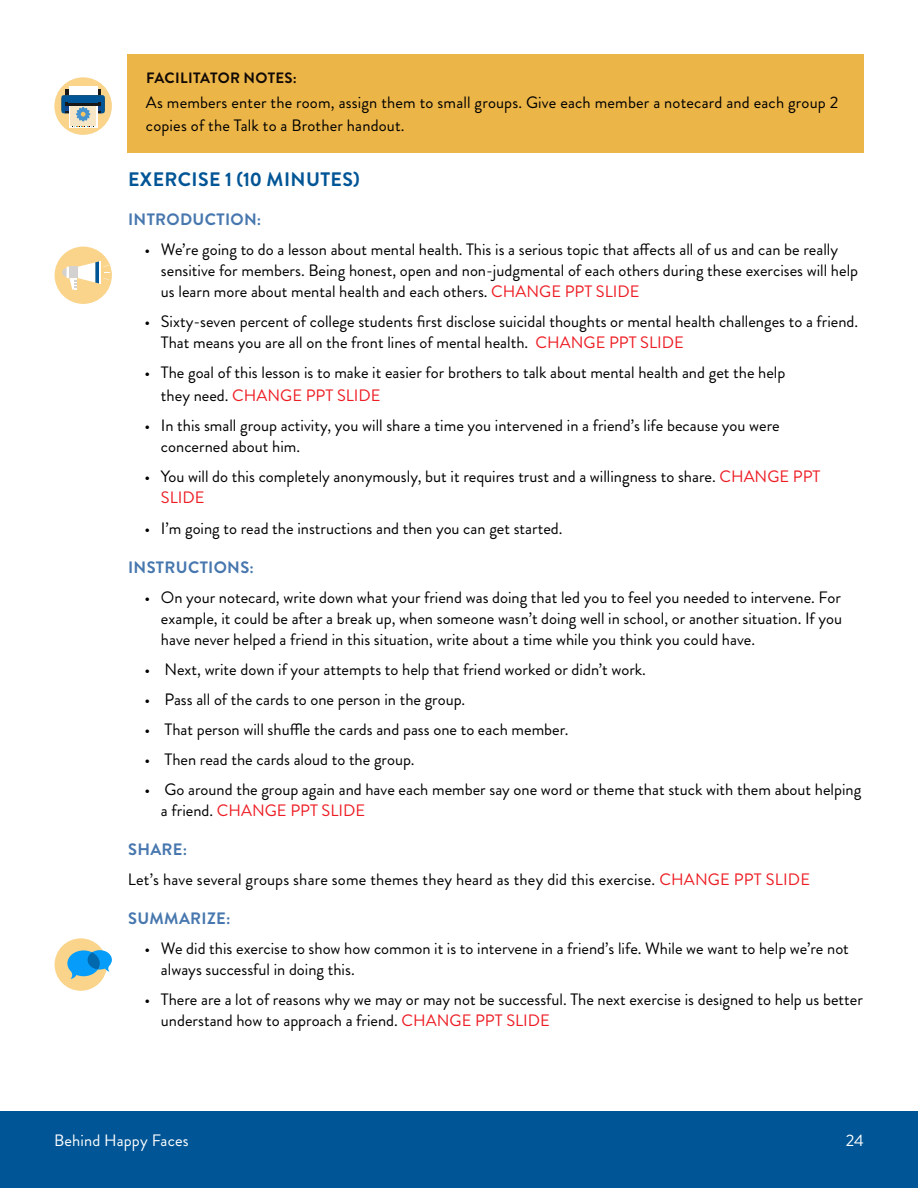
<style>
.page{position:relative;width:918px;height:1188px;background:#fff}
.page>*{position:absolute;margin:0;border:0;box-sizing:border-box;transform-origin:0 0}
.t1{font:700 19.5px "Brandon Grotesque";letter-spacing:.02em;color:#005596}
.t2{font:16.5px/21px "Brandon Grotesque";color:#000}
.t3{font:700 16.5px "Brandon Grotesque";letter-spacing:.02em;color:#4777ae}
.t4{font:16.5px "Brandon Grotesque";letter-spacing:.01em;color:#fff}
.t5{font:700 15px "Brandon Grotesque";letter-spacing:.02em;color:#100906}
.s1{color:#ed1d24}
.s2{font-weight:700;color:#4777ae}
</style>
<div class="page">
<div style="left:0;top:1111px;width:918px;height:77px;background:#005596"></div>
<div style="left:55px;top:247px;width:57px;height:57px;background:#f9d48a;border-radius:50%"></div>
<svg style="left:62px;top:268px;width:9px;height:9px"></svg>
<div style="left:67px;top:267px;width:11px;height:11px;background:#fff"></div>
<svg style="left:69px;top:261px;width:41px;height:29px"></svg>
<div style="left:55px;top:938px;width:52px;height:53px;background:#f9d48a;border-radius:50%"></div>
<svg style="left:67px;top:950px;width:45px;height:29px"></svg>
<div style="left:128px;top:54px;width:736px;height:99px;background:#ecb548"></div>
<div style="left:55px;top:77px;width:57px;height:58px;background:#f9d48a;border-radius:50%"></div>
<div style="left:62px;top:95px;width:43px;height:18px;background:#005596;border-radius:2px"></div>
<svg style="left:65px;top:106px;width:36px;height:5px"></svg>
<hr style="left:65px;top:111px;width:36px;height:2px;background:#181818">
<svg style="left:69px;top:106px;width:28px;height:22px"></svg>
<div style="left:71px;top:101px;width:25px;height:25px;background:#f6e6c6"></div>
<svg style="left:72px;top:107px;width:22px;height:21px"></svg>
<svg style="left:65px;top:89px;width:36px;height:6px"></svg>
<div style="left:69px;top:86px;width:28px;height:9px;background:#fff"></div>
<hr style="left:65px;top:103px;width:36px;height:3px;background:#181818">
<hr style="left:68px;top:100px;width:30px;height:3px;background:#005596">
<p class="t5" style="left:146px;top:67px;width:152px">FACILITATOR NOTES:</p>
<p class="t2" style="left:146px;top:91px;width:694px;line-height:22.5px">As members enter the room, assign them to small groups. Give each member a notecard and each group 2 copies of the Talk to a Brother handout.</p>
<p class="t1" style="left:128px;top:166px;width:233px">EXERCISE 1 (10 MINUTES)</p>
<p class="t3" style="left:128px;top:208px;width:135px">INTRODUCTION:</p>
<p class="t2" style="left:161px;top:239px;width:699px;text-indent:-17px">• We’re going to do a lesson about mental health. This is a serious topic that affects all of us and can be really sensitive for members. Being honest, open and non-judgmental of each others during these exercises will help us learn more about mental health and each others. <span class="s1">CHANGE PPT SLIDE</span></p>
<p class="t2" style="left:161px;top:311px;width:699px;text-indent:-16px">• Sixty-seven percent of college students first disclose suicidal thoughts or mental health challenges to a friend.<br>That means you are all on the front lines of mental health. <span class="s1">CHANGE PPT SLIDE</span></p>
<p class="t2" style="left:161px;top:361px;width:626px;line-height:22.5px;text-indent:-16px">• The goal of this lesson is to make it easier for brothers to talk about mental health and get the help they need. <span class="s1">CHANGE PPT SLIDE</span></p>
<p class="t2" style="left:161px;top:415px;width:620px;text-indent:-16px">• In this small group activity, you will share a time you intervened in a friend’s life because you were concerned about him.</p>
<p class="t2" style="left:161px;top:466px;width:661px;text-indent:-16px">• You will do this completely anonymously, but it requires trust and a willingness to share. <span class="s1">CHANGE PPT<br>SLIDE</span></p>
<p class="t2" style="left:144px;top:518px;width:420px">• I’m going to read the instructions and then you can get started.</p>
<p class="t3" style="left:128px;top:556px;width:127px">INSTRUCTIONS:</p>
<p class="t2" style="left:161px;top:587px;width:683px;text-align:justify;text-indent:-17px">• On your notecard, write down what your friend was doing that led you to feel you needed to intervene. For example, it could be after a break up, when someone wasn’t doing well in school, or another situation. If you have never helped a friend in this situation, write about a time while you think you could have.</p>
<p class="t2" style="left:144px;top:659px;width:503px">• Next, write down if your attempts to help that friend worked or didn’t work.</p>
<p class="t2" style="left:144px;top:689px;width:322px">• Pass all of the cards to one person in the group.</p>
<p class="t2" style="left:144px;top:719px;width:426px">• That person will shuffle the cards and pass one to each member.</p>
<p class="t2" style="left:144px;top:749px;width:272px">• Then read the cards aloud to the group.</p>
<p class="t2" style="left:161px;top:779px;width:702px;text-indent:-16px">• Go around the group again and have each member say one word or theme that stuck with them about helping a friend. <span class="s1">CHANGE PPT SLIDE</span></p>
<p class="t2" style="left:128px;top:835px;width:684px;line-height:30px"><span class="s2">SHARE:<br></span>Let’s have several groups share some themes they heard as they did this exercise. <span class="s1">CHANGE PPT SLIDE</span></p>
<p class="t3" style="left:128px;top:907px;width:104px">SUMMARIZE:</p>
<p class="t2" style="left:161px;top:938px;width:689px;text-indent:-17px">• We did this exercise to show how common it is to intervene in a friend’s life. While we want to help we’re not always successful in doing this.</p>
<p class="t2" style="left:161px;top:989px;width:703px;text-indent:-16px">• There are a lot of reasons why we may or may not be successful. The next exercise is designed to help us better understand how to approach a friend. <span class="s1">CHANGE PPT SLIDE</span></p>
<p class="t4" style="left:54px;top:1129px;width:136px">Behind Happy Faces</p>
<p class="t4" style="left:846px;top:1129px;width:20px">24</p>
</div>
